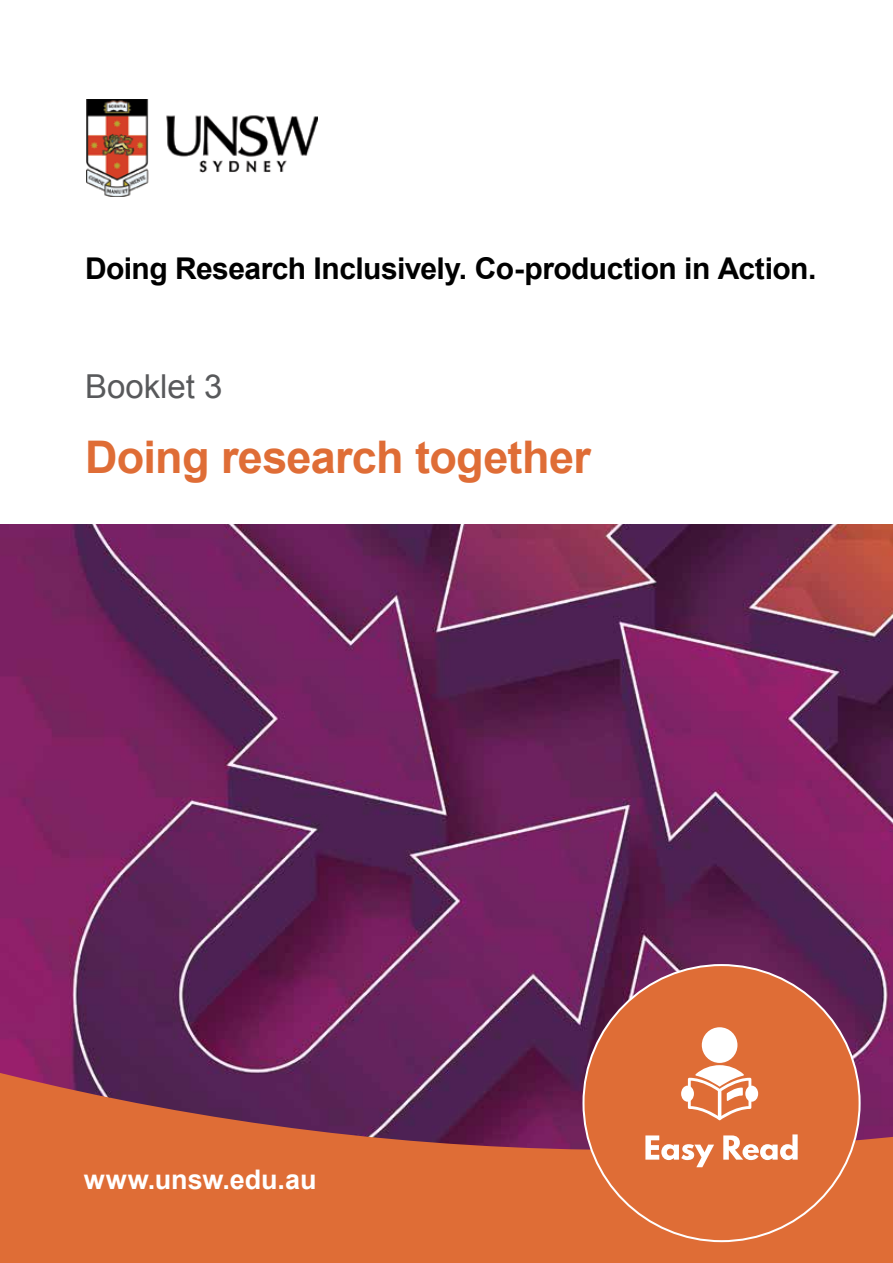
<style>
.page{position:relative;width:893px;height:1263px;background:#fff}
.page>*{position:absolute;margin:0;border:0;box-sizing:border-box;transform-origin:0 0}
.t1{font:700 45px "Arial";letter-spacing:-.015em;color:#df6d36}
.t2{font:33px "Arial";color:#58595b}
.t3{font:700 30px "Arial";letter-spacing:-.02em;color:#000}
.t4{font:700 27px "Arial";color:#fff}
</style>
<div class="page">
<img style="left:0;top:524px;width:893px;height:543px">
<svg style="left:0;top:1067px;width:893px;height:196px;background:#bd5a3f"></svg>
<img style="left:87px;top:99px;width:231px;height:97px">
<div style="left:583px;top:965px;width:277px;height:276px;background:#df6d36;border-radius:50%"></div>
<svg style="left:645px;top:1134px;width:153px;height:33px"></svg>
<div style="left:702px;top:1027px;width:35px;height:36px;background:#fff;border-radius:50%"></div>
<svg style="left:688px;top:1065px;width:63px;height:55px"></svg>
<div style="left:681px;top:1086px;width:13px;height:16px;background:#fff;border-radius:50%"></div>
<div style="left:745px;top:1086px;width:13px;height:16px;background:#fff;border-radius:50%"></div>
<p class="t3" style="left:85px;top:249px;width:733px">Doing Research Inclusively. Co-production in Action.</p>
<p class="t2" style="left:85px;top:365px;width:139px">Booklet 3</p>
<p class="t1" style="left:85px;top:428px;width:507px">Doing research together</p>
<p class="t4" style="left:84px;top:1162px;width:234px">www.unsw.edu.au</p>
</div>
